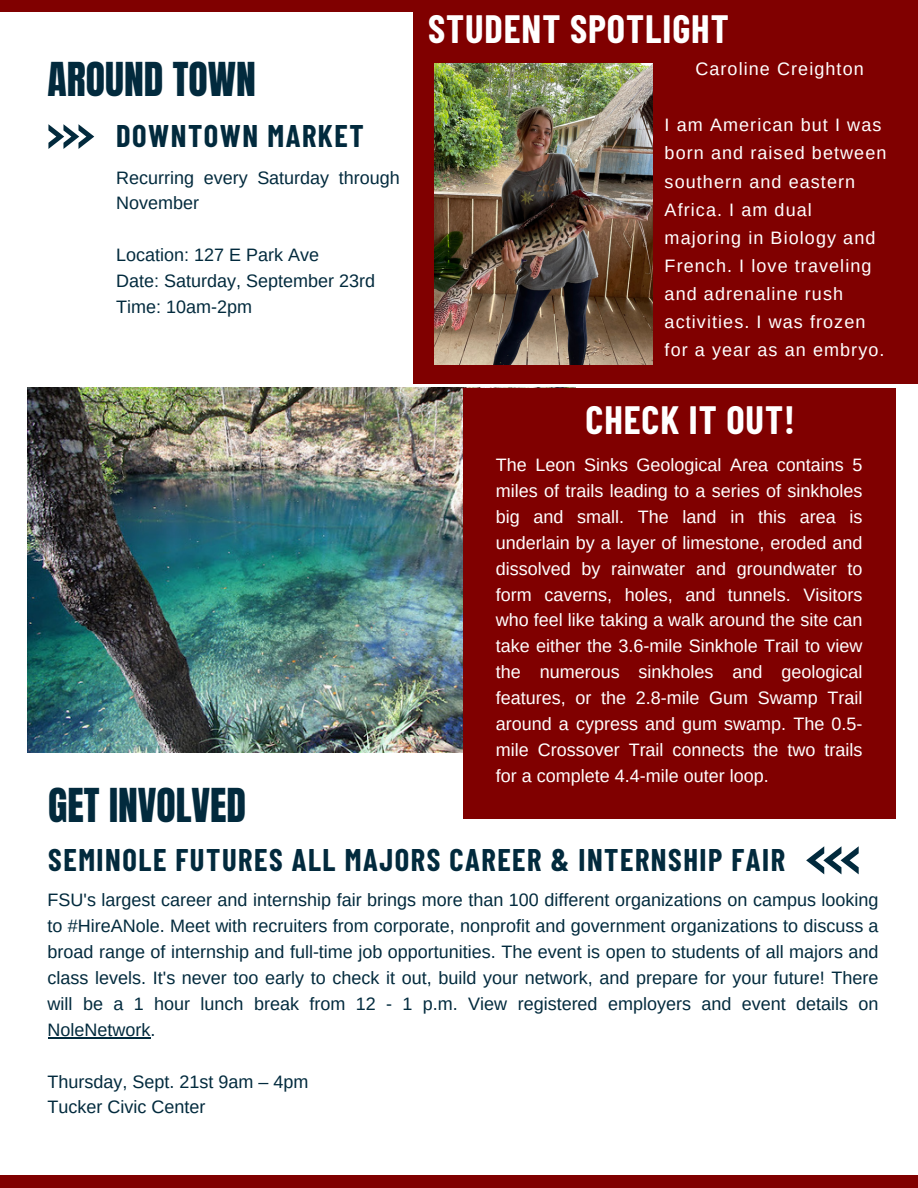
<style>
.page{position:relative;width:918px;height:1188px;background:#fff}
.page>*{position:absolute;margin:0;border:0;box-sizing:border-box;transform-origin:0 0}
.t1{font:39.75px "Anton";color:#022a3d}
.t2{font:700 38.55px "Barlow Condensed";letter-spacing:.025em;color:#fff}
.t3{font:700 30.6px "Barlow Condensed";letter-spacing:.05em;color:#022a3d}
.t4{font:18px/25.8px "Arimo";letter-spacing:.06em;color:#fff;text-align:justify}
.t5{font:18px/25.8px "Arimo";color:#022a3d}
</style>
<div class="page">
<svg style="left:48px;top:124px;width:46px;height:25px"></svg>
<div style="left:0;top:0;width:918px;height:12px;background:#800000"></div>
<img style="left:27px;top:388px;width:436px;height:364px">
<div style="left:463px;top:388px;width:432px;height:431px;background:#800000"></div>
<div style="left:0;top:1175px;width:918px;height:13px;background:#800000"></div>
<svg style="left:806px;top:846px;width:53px;height:28px"></svg>
<div style="left:413px;top:0;width:505px;height:383px;background:#800000"></div>
<img style="left:435px;top:63px;width:218px;height:302px">
<hr style="left:48px;top:1037px;width:103px;height:1px;background:#022a3d">
<p class="t1" style="left:48px;top:51px;width:210px">AROUND TOWN</p>
<p class="t3" style="left:116px;top:117px;width:249px">DOWNTOWN MARKET</p>
<p class="t5" style="left:116px;top:164px;width:285px">Recurring every Saturday through<br>November</p>
<p class="t5" style="left:116px;top:242px;width:204px">Location: 127 E Park Ave</p>
<p class="t5" style="left:116px;top:268px;width:260px">Date: Saturday, September 23rd</p>
<p class="t5" style="left:116px;top:294px;width:137px">Time: 10am-2pm</p>
<p class="t1" style="left:48px;top:777px;width:199px">GET INVOLVED</p>
<p class="t2" style="left:428px;top:4px;width:302px">STUDENT SPOTLIGHT</p>
<p class="t4" style="left:695px;top:56px;width:170px">Caroline Creighton</p>
<p class="t4" style="left:665px;top:111px;width:223px;line-height:28.2px;text-align:left">I am American but I was born and raised between southern and eastern<br>Africa. I am dual majoring in Biology and<br>French. I love traveling and adrenaline rush activities. I was frozen for a year as an embryo.</p>
<p class="t2" style="left:586px;top:396px;width:211px">CHECK IT OUT!</p>
<p class="t4" style="left:496px;top:452px;width:368px">The Leon Sinks Geological Area contains 5 miles of trails leading to a series of sinkholes big and small. The land in this area is underlain by a layer of limestone, eroded and dissolved by rainwater and groundwater to form caverns, holes, and tunnels. Visitors who feel like taking a walk around the site can take either the 3.6-mile Sinkhole Trail to view the numerous sinkholes and geological features, or the 2.8-mile Gum Swamp Trail around a cypress and gum swamp. The 0.5- mile Crossover Trail connects the two trails for a complete 4.4-mile outer loop.</p>
<p class="t3" style="left:48px;top:840px;width:738px">SEMINOLE FUTURES ALL MAJORS CAREER &amp; INTERNSHIP FAIR</p>
<p class="t5" style="left:48px;top:887px;width:832px;text-align:justify">FSU's largest career and internship fair brings more than 100 different organizations on campus looking to #HireANole. Meet with recruiters from corporate, nonprofit and government organizations to discuss a broad range of internship and full-time job opportunities. The event is open to students of all majors and class levels. It's never too early to check it out, build your network, and prepare for your future! There will be a 1 hour lunch break from 12 - 1 p.m. View registered employers and event details on NoleNetwork.</p>
<p class="t5" style="left:48px;top:1068px;width:262px">Thursday, Sept. 21st 9am – 4pm</p>
<p class="t5" style="left:48px;top:1094px;width:159px">Tucker Civic Center</p>
</div>
